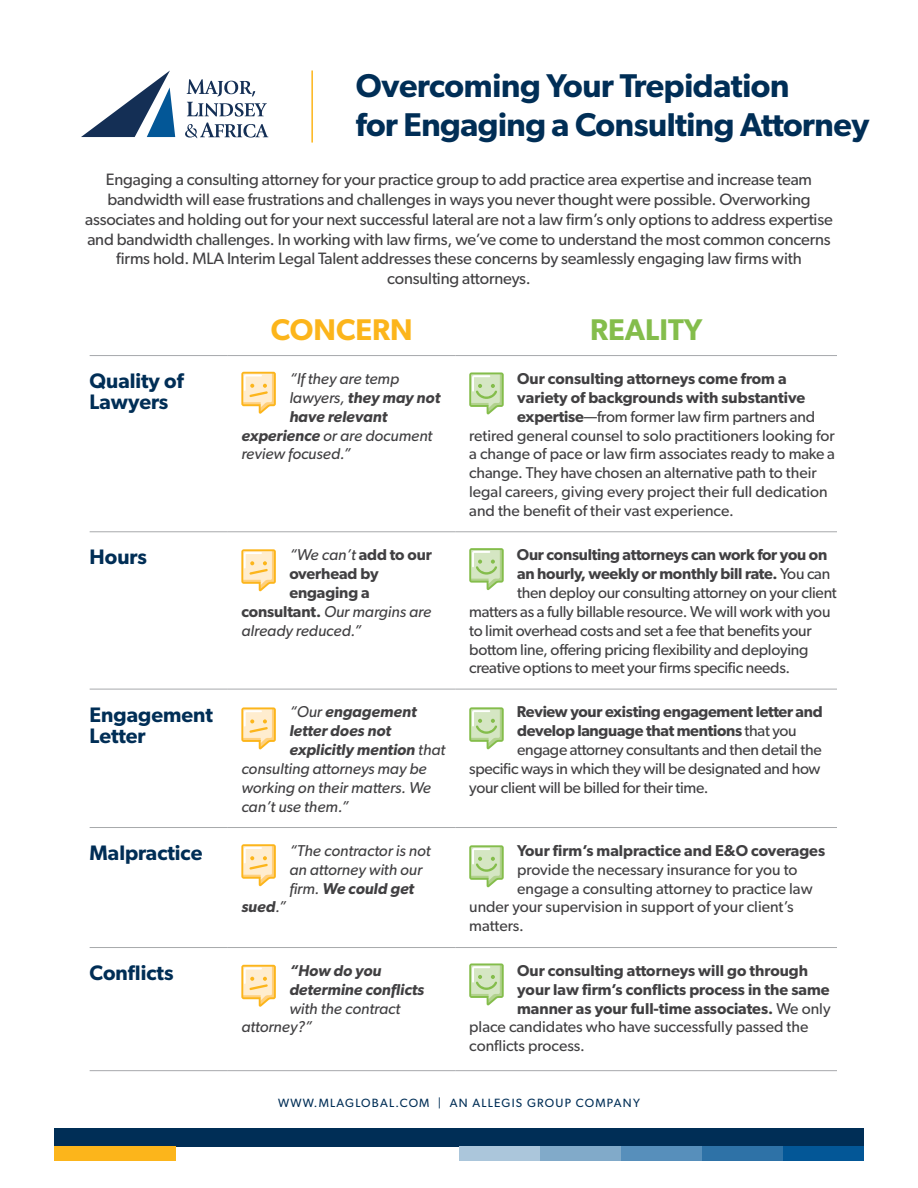
<style>
.page{position:relative;width:918px;height:1188px;background:#fff}
.page>*{position:absolute;margin:0;border:0;box-sizing:border-box;transform-origin:0 0}
.t1{font:600 33px/39px "Gibson";letter-spacing:-.015em;color:#002e56}
.t2{font:600 30px "Gibson";color:#fcb51b}
.t3{font:600 30px "Gibson";color:#84bd4b}
.t4{font:600 21px/21px "Gibson";color:#002e56}
.t5{font:16.5px/19.8px "Gibson";letter-spacing:-.01em;color:#414042;text-align:center}
.t6{font:15.75px "Gibson";letter-spacing:-.01em;color:#414042}
.t7{font:600 15.75px "Gibson";letter-spacing:-.005em;color:#414042}
.t8{font:italic 15.75px/18.9px "Gibson";color:#414042}
.t9{font:italic 600 15.75px/18.9px "Gibson";color:#414042}
.t10{font:12px "Gibson";letter-spacing:.1em;color:#002e56}
.s1{font-weight:400}
.s2{font-weight:600}
.s3{font-weight:600;font-style:normal}
</style>
<div class="page">
<div style="left:54px;top:1128px;width:810px;height:18px;background:#002e56"></div>
<svg style="left:54px;top:1146px;width:122px;height:36px"></svg>
<svg style="left:459px;top:1146px;width:81px;height:36px"></svg>
<svg style="left:540px;top:1146px;width:81px;height:36px"></svg>
<svg style="left:621px;top:1146px;width:81px;height:36px"></svg>
<svg style="left:702px;top:1146px;width:81px;height:36px"></svg>
<svg style="left:783px;top:1146px;width:81px;height:36px"></svg>
<hr style="left:90px;top:355px;width:138px;height:1px;background:#a7a9ac">
<hr style="left:228px;top:355px;width:228px;height:1px;background:#a7a9ac">
<hr style="left:456px;top:355px;width:381px;height:1px;background:#a7a9ac">
<hr style="left:90px;top:531px;width:138px;height:1px;background:#a7a9ac">
<hr style="left:228px;top:531px;width:228px;height:1px;background:#a7a9ac">
<hr style="left:456px;top:531px;width:381px;height:1px;background:#a7a9ac">
<hr style="left:90px;top:689px;width:138px;height:1px;background:#a7a9ac">
<hr style="left:228px;top:689px;width:228px;height:1px;background:#a7a9ac">
<hr style="left:456px;top:689px;width:381px;height:1px;background:#a7a9ac">
<hr style="left:90px;top:827px;width:138px;height:1px;background:#a7a9ac">
<hr style="left:228px;top:827px;width:228px;height:1px;background:#a7a9ac">
<hr style="left:456px;top:827px;width:381px;height:1px;background:#a7a9ac">
<hr style="left:90px;top:947px;width:138px;height:1px;background:#a7a9ac">
<hr style="left:228px;top:947px;width:228px;height:1px;background:#a7a9ac">
<hr style="left:456px;top:947px;width:381px;height:1px;background:#a7a9ac">
<hr style="left:90px;top:1070px;width:138px;height:1px;background:#a7a9ac">
<hr style="left:228px;top:1070px;width:228px;height:1px;background:#a7a9ac">
<hr style="left:456px;top:1070px;width:381px;height:1px;background:#a7a9ac">
<svg style="left:241px;top:372px;width:35px;height:42px"></svg>
<svg style="left:469px;top:372px;width:35px;height:42px"></svg>
<svg style="left:241px;top:549px;width:35px;height:42px"></svg>
<svg style="left:469px;top:548px;width:35px;height:42px"></svg>
<svg style="left:241px;top:707px;width:35px;height:42px"></svg>
<svg style="left:469px;top:707px;width:35px;height:42px"></svg>
<svg style="left:241px;top:844px;width:35px;height:42px"></svg>
<svg style="left:469px;top:845px;width:35px;height:42px"></svg>
<svg style="left:241px;top:965px;width:35px;height:42px"></svg>
<svg style="left:469px;top:963px;width:35px;height:42px"></svg>
<svg style="left:185px;top:79px;width:83px;height:59px"></svg>
<svg style="left:81px;top:71px;width:94px;height:66px"></svg>
<hr style="left:311px;top:70px;width:2px;height:73px;background:#fcb51b">
<h1 class="t1" style="left:356px;top:65px;width:515px">Overcoming Your Trepidation<br>for Engaging a Consulting Attorney</h1>
<p class="t5" style="left:85px;top:169px;width:749px">Engaging a consulting attorney for your practice group to add practice area expertise and increase team bandwidth will ease frustrations and challenges in ways you never thought were possible. Overworking associates and holding out for your next successful lateral are not a law firm’s only options to address expertise and bandwidth challenges. In working with law firms, we’ve come to understand the most common concerns firms hold. MLA Interim Legal Talent addresses these concerns by seamlessly engaging law firms with consulting attorneys.</p>
<h2 class="t2" style="left:271px;top:312px;width:143px">CONCERN</h2>
<h2 class="t3" style="left:590px;top:312px;width:114px">REALITY</h2>
<h3 class="t4" style="left:90px;top:370px;width:95px">Quality of<br>Lawyers</h3>
<p class="t8" style="left:289px;top:369px;width:111px">“If they are temp</p>
<p class="t9" style="left:289px;top:387px;width:152px"><span class="s1">lawyers,</span> they may not</p>
<p class="t9" style="left:289px;top:406px;width:99px">have relevant</p>
<p class="t8" style="left:241px;top:425px;width:193px"><span class="s2">experience</span> or are document</p>
<p class="t8" style="left:241px;top:444px;width:111px">review focused.”</p>
<h3 class="t4" style="left:90px;top:546px;width:59px">Hours</h3>
<p class="t8" style="left:289px;top:545px;width:144px">“We can’t <span class="s3">add to our</span></p>
<p class="t7" style="left:289px;top:564px;width:91px">overhead by</p>
<p class="t7" style="left:289px;top:583px;width:82px">engaging a</p>
<p class="t8" style="left:241px;top:602px;width:192px"><span class="s3">consultant.</span> Our margins are</p>
<p class="t8" style="left:241px;top:621px;width:122px">already reduced.”</p>
<h3 class="t4" style="left:90px;top:703px;width:125px">Engagement<br>Letter</h3>
<p class="t9" style="left:289px;top:702px;width:129px"><span class="s1">“Our</span> engagement</p>
<p class="t9" style="left:289px;top:721px;width:103px">letter does not</p>
<p class="t9" style="left:289px;top:740px;width:158px">explicitly mention <span class="s1">that</span></p>
<p class="t8" style="left:241px;top:759px;width:187px">consulting attorneys may be</p>
<p class="t8" style="left:241px;top:778px;width:191px">working on their matters. We</p>
<p class="t8" style="left:241px;top:797px;width:109px">can’t use them.”</p>
<h3 class="t4" style="left:90px;top:842px;width:114px">Malpractice</h3>
<p class="t8" style="left:289px;top:841px;width:143px">“The contractor is not an attorney with our firm. <span class="s2">We could get</span></p>
<p class="t9" style="left:241px;top:897px;width:46px">sued<span class="s1">.”</span></p>
<h3 class="t4" style="left:90px;top:962px;width:85px">Conflicts</h3>
<p class="t9" style="left:289px;top:961px;width:136px">“How do you determine conflicts</p>
<p class="t8" style="left:241px;top:998px;width:160px;text-indent:48px">with the contract attorney?”</p>
<p class="t7" style="left:517px;top:369px;width:271px">Our consulting attorneys come from a</p>
<p class="t7" style="left:517px;top:388px;width:290px">variety of backgrounds with substantive</p>
<p class="t6" style="left:517px;top:407px;width:300px"><span class="s2">expertise</span>—from former law firm partners and</p>
<p class="t6" style="left:469px;top:426px;width:367px">retired general counsel to solo practitioners looking for</p>
<p class="t6" style="left:469px;top:445px;width:367px">a change of pace or law firm associates ready to make a</p>
<p class="t6" style="left:469px;top:463px;width:349px">change. They have chosen an alternative path to their</p>
<p class="t6" style="left:469px;top:482px;width:360px">legal careers, giving every project their full dedication</p>
<p class="t6" style="left:469px;top:501px;width:266px">and the benefit of their vast experience.</p>
<p class="t7" style="left:517px;top:545px;width:312px">Our consulting attorneys can work for you on</p>
<p class="t7" style="left:517px;top:564px;width:315px">an hourly, weekly or monthly bill rate. <span class="s1">You can</span></p>
<p class="t6" style="left:517px;top:583px;width:321px">then deploy our consulting attorney on your client</p>
<p class="t6" style="left:469px;top:602px;width:363px">matters as a fully billable resource. We will work with you</p>
<p class="t6" style="left:469px;top:621px;width:344px">to limit overhead costs and set a fee that benefits your</p>
<p class="t6" style="left:469px;top:640px;width:341px">bottom line, offering pricing flexibility and deploying</p>
<p class="t6" style="left:469px;top:659px;width:323px">creative options to meet your firms specific needs.</p>
<p class="t7" style="left:517px;top:703px;width:307px">Review your existing engagement letter and</p>
<p class="t7" style="left:517px;top:721px;width:281px">develop language that mentions <span class="s1">that you</span></p>
<p class="t6" style="left:517px;top:740px;width:306px">engage attorney consultants and then detail the</p>
<p class="t6" style="left:469px;top:759px;width:353px">specific ways in which they will be designated and how</p>
<p class="t6" style="left:469px;top:778px;width:241px">your client will be billed for their time.</p>
<p class="t7" style="left:517px;top:841px;width:310px">Your firm’s malpractice and E&amp;O coverages</p>
<p class="t6" style="left:517px;top:860px;width:282px">provide the necessary insurance for you to</p>
<p class="t6" style="left:517px;top:879px;width:297px">engage a consulting attorney to practice law</p>
<p class="t6" style="left:469px;top:898px;width:326px">under your supervision in support of your client’s</p>
<p class="t6" style="left:469px;top:916px;width:56px">matters.</p>
<p class="t7" style="left:517px;top:961px;width:292px">Our consulting attorneys will go through</p>
<p class="t7" style="left:517px;top:980px;width:314px">your law firm’s conflicts process in the same</p>
<p class="t7" style="left:517px;top:999px;width:315px">manner as your full-time associates. <span class="s1">We only</span></p>
<p class="t6" style="left:469px;top:1018px;width:341px">place candidates who have successfully passed the</p>
<p class="t6" style="left:469px;top:1036px;width:117px">conflicts process.</p>
<p class="t10" style="left:278px;top:1096px;width:363px">WWW.MLAGLOBAL.COM | AN ALLEGIS GROUP COMPANY</p>
</div>
